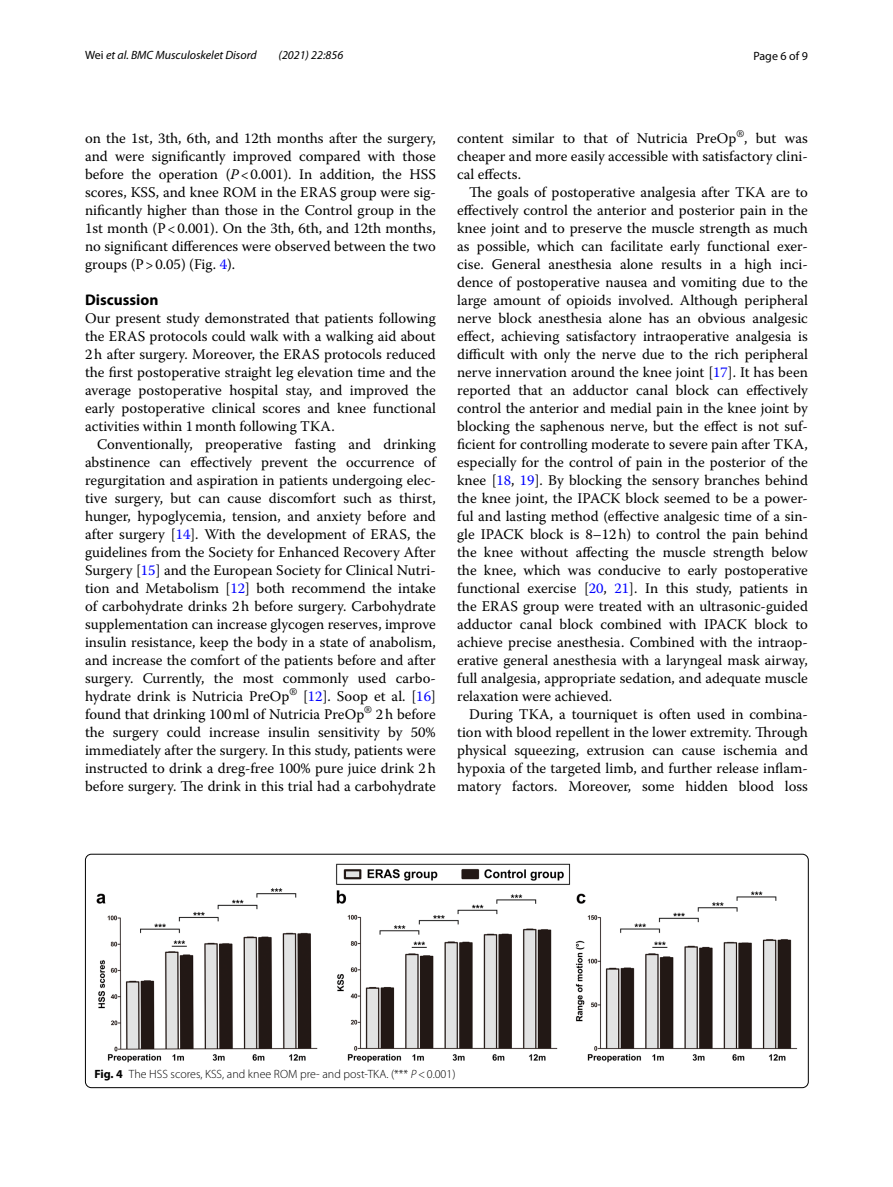
<style>
.page{position:relative;width:893px;height:1187px;background:#fff}
.page>*{position:absolute;margin:0;border:0;box-sizing:border-box;transform-origin:0 0}
.t1{font:700 15.45px "Myriad Pro";color:#000}
.t2{font:14.7px/18px "Warnock Pro";color:#000;text-align:justify}
.t3{font:300 12px "Myriad Pro";color:#000}
.t4{font:italic 12px "Myriad Pro";color:#000}
.t5{font:12px "Myriad Pro";color:#000}
.s1{font-style:normal}
.s2{font-style:italic}
.s3{color:#00f}
.s4{font-weight:700}
</style>
<div class="page">
<img style="left:97px;top:863px;width:700px;height:199px">
<div style="left:85px;top:854px;width:723px;height:233px;border:1px solid #000;border-radius:6px"></div>
<p class="t4" style="left:85px;top:48px;width:173px"><span class="s1">Wei</span> et al. BMC Musculoskelet Disord</p>
<p class="t4" style="left:279px;top:48px;width:66px">(2021) 22:856</p>
<p class="t5" style="left:753px;top:48px;width:56px">Page 6 of 9</p>
<p class="t2" style="left:85px;top:128px;width:352px">on the 1st, 3th, 6th, and 12th months after the surgery, and were significantly improved compared with those before the operation (<span class="s2">P</span>&lt;0.001). In addition, the HSS scores, KSS, and knee ROM in the ERAS group were sig&shy;nificantly higher than those in the Control group in the 1st month (P&lt;0.001). On the 3th, 6th, and 12th months, no significant differences were observed between the two groups (P&gt;0.05) (Fig. <span class="s3">4</span>).</p>
<p class="t1" style="left:85px;top:289px;width:75px">Discussion</p>
<p class="t2" style="left:85px;top:308px;width:352px">Our present study demonstrated that patients following the ERAS protocols could walk with a walking aid about 2h after surgery. Moreover, the ERAS protocols reduced the first postoperative straight leg elevation time and the average postoperative hospital stay, and improved the early postoperative clinical scores and knee functional activities within 1month following TKA.</p>
<p class="t2" style="left:85px;top:434px;width:352px;text-indent:12px">Conventionally, preoperative fasting and drinking abstinence can effectively prevent the occurrence of regurgitation and aspiration in patients undergoing elec&shy;tive surgery, but can cause discomfort such as thirst, hunger, hypoglycemia, tension, and anxiety before and after surgery [<span class="s3">14</span>]. With the development of ERAS, the guidelines from the Society for Enhanced Recovery After Surgery [<span class="s3">15</span>] and the European Society for Clinical Nutri&shy;tion and Metabolism [<span class="s3">12</span>] both recommend the intake of carbohydrate drinks 2h before surgery. Carbohydrate supplementation can increase glycogen reserves, improve insulin resistance, keep the body in a state of anabolism, and increase the comfort of the patients before and after surgery. Currently, the most commonly used carbo&shy;hydrate drink is Nutricia PreOp<sup>®</sup> [<span class="s3">12</span>]. Soop et al. [<span class="s3">16</span>] found that drinking 100ml of Nutricia PreOp<sup>®</sup> 2h before the surgery could increase insulin sensitivity by 50% immediately after the surgery. In this study, patients were instructed to drink a dreg-free 100% pure juice drink 2h before surgery. The drink in this trial had a carbohydrate</p>
<p class="t2" style="left:457px;top:128px;width:352px">content similar to that of Nutricia PreOp<sup>®</sup>, but was cheaper and more easily accessible with satisfactory clini&shy;cal effects.</p>
<p class="t2" style="left:457px;top:183px;width:352px;text-indent:12px">The goals of postoperative analgesia after TKA are to effectively control the anterior and posterior pain in the knee joint and to preserve the muscle strength as much as possible, which can facilitate early functional exer&shy;cise. General anesthesia alone results in a high inci&shy;dence of postoperative nausea and vomiting due to the large amount of opioids involved. Although peripheral nerve block anesthesia alone has an obvious analgesic effect, achieving satisfactory intraoperative analgesia is difficult with only the nerve due to the rich peripheral nerve innervation around the knee joint [<span class="s3">17</span>]. It has been reported that an adductor canal block can effectively control the anterior and medial pain in the knee joint by blocking the saphenous nerve, but the effect is not suf&shy;ficient for controlling moderate to severe pain after TKA, especially for the control of pain in the posterior of the knee [<span class="s3">18</span>, <span class="s3">19</span>]. By blocking the sensory branches behind the knee joint, the IPACK block seemed to be a power&shy;ful and lasting method (effective analgesic time of a sin&shy;gle IPACK block is 8–12h) to control the pain behind the knee without affecting the muscle strength below the knee, which was conducive to early postoperative functional exercise [<span class="s3">20</span>, <span class="s3">21</span>]. In this study, patients in the ERAS group were treated with an ultrasonic-guided adductor canal block combined with IPACK block to achieve precise anesthesia. Combined with the intraop&shy;erative general anesthesia with a laryngeal mask airway, full analgesia, appropriate sedation, and adequate muscle relaxation were achieved.</p>
<p class="t2" style="left:457px;top:705px;width:352px;text-indent:12px">During TKA, a tourniquet is often used in combina&shy;tion with blood repellent in the lower extremity. Through physical squeezing, extrusion can cause ischemia and hypoxia of the targeted limb, and further release inflam&shy;matory factors. Moreover, some hidden blood loss</p>
<p class="t3" style="left:94px;top:1066px;width:363px"><span class="s4">Fig. 4</span> The HSS scores, KSS, and knee ROM pre- and post-TKA. (*** <span class="s2">P</span>&lt;0.001)</p>
</div>
